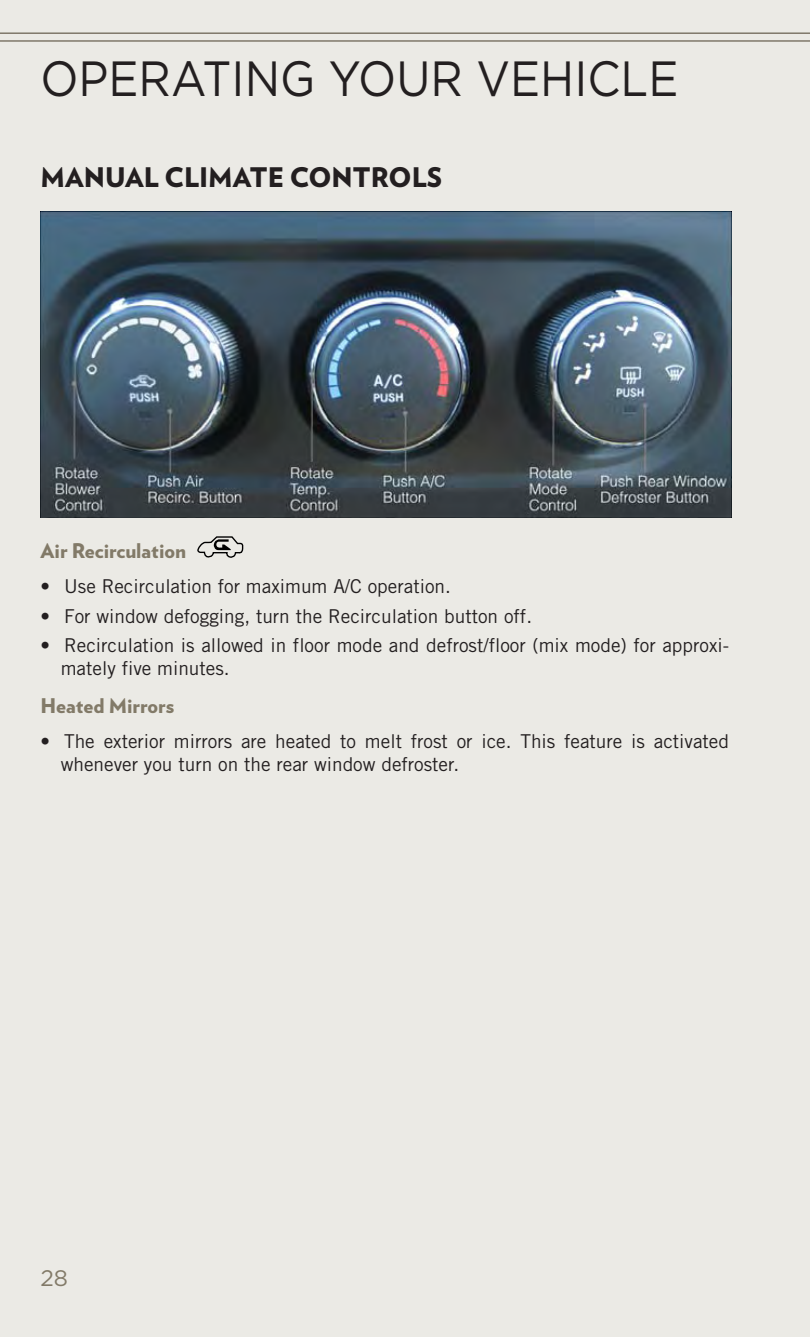
<style>
.page{position:relative;width:810px;height:1337px;background:#fff}
.page>*{position:absolute;margin:0;border:0;box-sizing:border-box;transform-origin:0 0}
.t1{font:49.5px "Gotham";color:#231f20;scale:.91 1}
.t2{font:900 27px "Verlag";color:#231f20}
.t3{font:22.5px "Gotham";color:#827a68}
.t4{font:900 20.25px "Verlag";color:#827a68}
.t5{font:19.12px/22.9px "Trade Gothic LT Std";color:#231f20}
</style>
<div class="page">
<div style="left:0;top:0;width:810px;height:1336px;background:#ebeae5"></div>
<svg style="left:197px;top:535px;width:47px;height:23px"></svg>
<img style="left:41px;top:211px;width:690px;height:307px">
<h1 class="t1" style="left:40px;top:60px;width:703px">OPERATING YOUR VEHICLE</h1>
<h2 class="t2" style="left:41px;top:167px;width:403px">MANUAL CLIMATE CONTROLS</h2>
<p class="t4" style="left:41px;top:543px;width:147px">Air Recirculation</p>
<p class="t5" style="left:41px;top:576px;width:412px">• Use Recirculation for maximum A/C operation.</p>
<p class="t5" style="left:41px;top:606px;width:493px">• For window defogging, turn the Recirculation button off.</p>
<p class="t5" style="left:61px;top:636px;width:670px;text-indent:-20px">• Recirculation is allowed in floor mode and defrost/floor (mix mode) for approxi&shy;mately five minutes.</p>
<p class="t4" style="left:41px;top:698px;width:135px">Heated Mirrors</p>
<p class="t5" style="left:61px;top:731px;width:670px;text-indent:-20px">• The exterior mirrors are heated to melt frost or ice. This feature is activated whenever you turn on the rear window defroster.</p>
<p class="t3" style="left:40px;top:1269px;width:29px">28</p>
</div>
